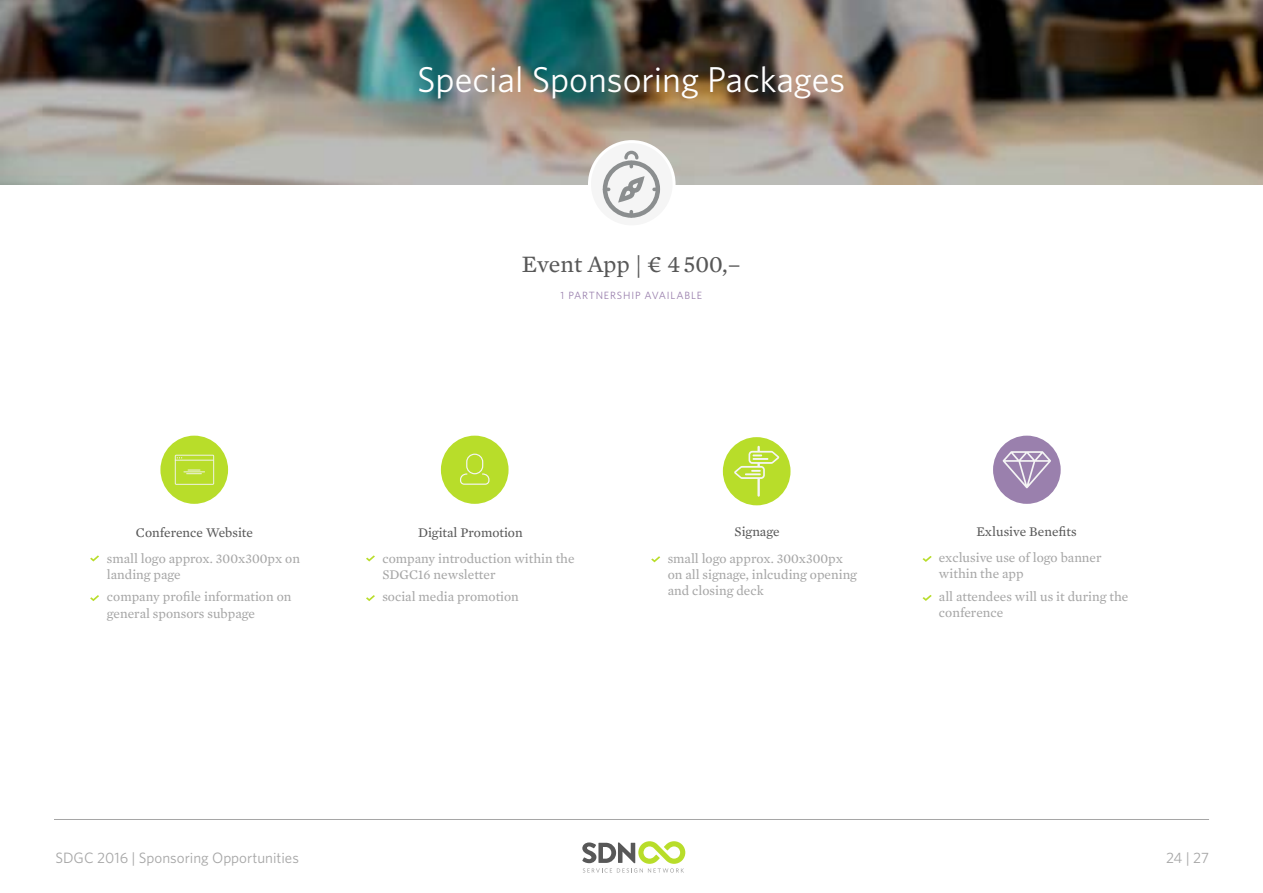
<style>
.page{position:relative;width:1263px;height:893px;background:#fff}
.page>*{position:absolute;margin:0;border:0;box-sizing:border-box;transform-origin:0 0}
.t1{font:36px "Whitney";color:#fff}
.t2{font:24px "Mercury Text G2";color:#585858}
.t3{font:15px "Whitney";color:#a6a6a6}
.t4{font:13.5px/16.2px "Mercury Text G2";color:#a6a6a6}
.t5{font:13.5px "Mercury Text G2";color:#585858}
.t6{font:10.5px "Whitney";letter-spacing:.08em;color:#9a80ad}
</style>
<div class="page">
<svg style="left:582px;top:841px;width:103px;height:32px"></svg>
<hr style="left:54px;top:819px;width:1155px;height:1px;background:#a6a6a6">
<svg style="left:922px;top:556px;width:10px;height:6px"></svg>
<svg style="left:922px;top:595px;width:10px;height:6px"></svg>
<svg style="left:366px;top:555px;width:9px;height:6px"></svg>
<svg style="left:366px;top:595px;width:9px;height:6px"></svg>
<svg style="left:651px;top:556px;width:9px;height:6px"></svg>
<svg style="left:90px;top:555px;width:9px;height:6px"></svg>
<svg style="left:90px;top:595px;width:9px;height:6px"></svg>
<div style="left:160px;top:436px;width:68px;height:68px;background:#b8dd2a;border-radius:50%"></div>
<svg style="left:175px;top:455px;width:39px;height:30px"></svg>
<div style="left:441px;top:436px;width:68px;height:68px;background:#b8dd2a;border-radius:50%"></div>
<svg style="left:460px;top:454px;width:29px;height:31px"></svg>
<div style="left:723px;top:437px;width:67px;height:68px;background:#b8dd2a;border-radius:50%"></div>
<svg style="left:734px;top:446px;width:45px;height:51px"></svg>
<div style="left:993px;top:436px;width:68px;height:68px;background:#9a80ad;border-radius:50%"></div>
<svg style="left:1002px;top:451px;width:49px;height:37px"></svg>
<img style="left:0;top:0;width:1263px;height:184px">
<div style="left:589px;top:142px;width:85px;height:85px;background:#f5f5f5;border-radius:50%"></div>
<div style="left:588px;top:140px;width:87px;height:88px;border:3px solid #fff;border-radius:50%"></div>
<svg style="left:600px;top:151px;width:62px;height:69px"></svg>
<h1 class="t1" style="left:417px;top:58px;width:429px">Special Sponsoring Packages</h1>
<h2 class="t2" style="left:522px;top:250px;width:220px">Event App | ¤ 4 500,–</h2>
<p class="t6" style="left:561px;top:289px;width:143px">1 PARTNERSHIP AVAILABLE</p>
<p class="t5" style="left:136px;top:525px;width:119px">Conference Website</p>
<p class="t4" style="left:107px;top:550px;width:195px">small logo approx. 300x300px on landing page</p>
<p class="t4" style="left:107px;top:589px;width:186px">company profile information on general sponsors subpage</p>
<p class="t5" style="left:418px;top:525px;width:106px">Digital Promotion</p>
<p class="t4" style="left:382px;top:550px;width:194px">company introduction within the<br>SDGC16 newsletter</p>
<p class="t4" style="left:382px;top:589px;width:138px">social media promotion</p>
<p class="t5" style="left:734px;top:524px;width:47px">Signage</p>
<p class="t4" style="left:668px;top:550px;width:191px">small logo approx. 300x300px on all signage, inlcuding opening and closing deck</p>
<p class="t5" style="left:976px;top:523px;width:102px">Exlusive Benefits</p>
<p class="t4" style="left:939px;top:549px;width:164px">exclusive use of logo banner within the app</p>
<p class="t4" style="left:939px;top:588px;width:191px">all attendees will us it during the conference</p>
<p class="t3" style="left:55px;top:849px;width:245px">SDGC 2016 | Sponsoring Opportunities</p>
<p class="t3" style="left:1166px;top:849px;width:44px">24 | 27</p>
</div>
